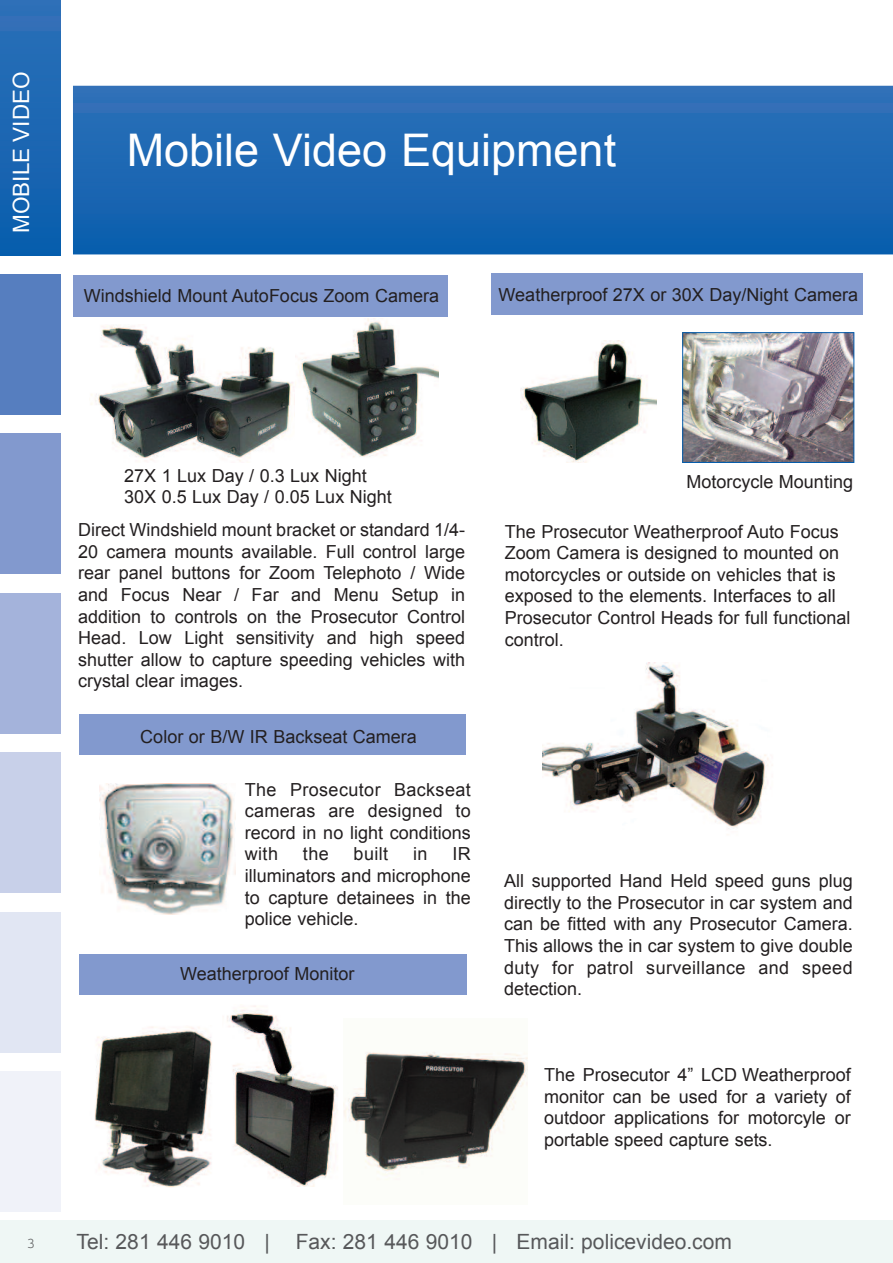
<style>
.page{position:relative;width:893px;height:1263px;background:#fff}
.page>*{position:absolute;margin:0;border:0;box-sizing:border-box;transform-origin:0 0}
.t1{font:45px "Arial";color:#fff}
.t2{font:22.5px "Arial";color:#fff}
.t3{font:21px "Arial";color:#57585a}
.t4{font:18px/21.6px "Arial";color:#231f20;text-align:justify}
.t5{font:15px "Courier";color:#57585a}
</style>
<div class="page">
<div style="left:79px;top:954px;width:388px;height:41px;background:#8299ce"></div>
<div style="left:79px;top:714px;width:387px;height:41px;background:#8299ce"></div>
<div style="left:492px;top:273px;width:371px;height:42px;background:#8299ce"></div>
<div style="left:73px;top:275px;width:375px;height:42px;background:#8299ce"></div>
<div style="left:0;top:1220px;width:61px;height:43px;background:#eff7f5"></div>
<div style="left:0;top:1071px;width:61px;height:141px;background:#f0f2f9"></div>
<div style="left:9px;top:1220px;width:884px;height:43px;background:#eff7f5"></div>
<div style="left:0;top:274px;width:61px;height:141px;background:#567ebf"></div>
<div style="left:0;top:434px;width:61px;height:140px;background:#8299ce"></div>
<div style="left:0;top:593px;width:61px;height:140px;background:#a4b3db"></div>
<div style="left:0;top:753px;width:61px;height:140px;background:#c8d0e9"></div>
<div style="left:0;top:912px;width:61px;height:140px;background:#e1e6f3"></div>
<div style="left:0;top:0;width:61px;height:255px;background:linear-gradient(to bottom,#2f70b8,#085ead)"></div>
<svg style="left:73px;top:85px;width:820px;height:170px;background:#1e68b3"></svg>
<img style="left:91px;top:326px;width:204px;height:136px">
<img style="left:295px;top:319px;width:143px;height:139px">
<img style="left:521px;top:341px;width:136px;height:122px">
<img style="left:99px;top:784px;width:137px;height:131px">
<img style="left:227px;top:1006px;width:111px;height:180px">
<img style="left:684px;top:334px;width:168px;height:127px">
<div style="left:682px;top:332px;width:172px;height:131px;border:1px solid #045dad"></div>
<img style="left:95px;top:1026px;width:117px;height:162px">
<img style="left:542px;top:662px;width:227px;height:167px">
<img style="left:343px;top:1051px;width:184px;height:129px">
<p class="t2" style="left:9px;top:233px;width:163px;rotate:-90deg">MOBILE VIDEO</p>
<h1 class="t1" style="left:127px;top:126px;width:491px">Mobile Video Equipment</h1>
<p class="t4" style="left:84px;top:285px;width:357px">Windshield Mount AutoFocus Zoom Camera</p>
<p class="t4" style="left:499px;top:284px;width:361px">Weatherproof 27X or 30X Day/Night Camera</p>
<p class="t4" style="left:124px;top:465px;width:269px">27X 1 Lux Day / 0.3 Lux Night<br>30X 0.5 Lux Day / 0.05 Lux Night</p>
<p class="t4" style="left:686px;top:471px;width:168px">Motorcycle Mounting</p>
<p class="t4" style="left:78px;top:519px;width:388px">Direct Windshield mount bracket or standard 1/4- 20 camera mounts available. Full control large rear panel buttons for Zoom Telephoto / Wide and Focus Near / Far and Menu Setup in addition to controls on the Prosecutor Control Head. Low Light sensitivity and high speed shutter allow to capture speeding vehicles with crystal clear images.</p>
<p class="t4" style="left:505px;top:520px;width:347px;text-align:left">The Prosecutor Weatherproof Auto Focus Zoom Camera is designed to mounted on motorcycles or outside on vehicles that is exposed to the elements. Interfaces to all Prosecutor Control Heads for full functional control.</p>
<p class="t4" style="left:140px;top:726px;width:278px">Color or B/W IR Backseat Camera</p>
<p class="t4" style="left:245px;top:778px;width:228px">The Prosecutor Backseat cameras are designed to record in no light conditions with</p>
<p class="t4" style="left:245px;top:843px;width:228px;text-indent:208px">IR illuminators and microphone to capture detainees in the police vehicle.</p>
<p class="t4" style="left:303px;top:843px;width:27px">the</p>
<p class="t4" style="left:354px;top:843px;width:36px">built</p>
<p class="t4" style="left:413px;top:843px;width:16px">in</p>
<p class="t4" style="left:180px;top:962px;width:176px">Weatherproof Monitor</p>
<p class="t4" style="left:504px;top:870px;width:350px">All supported Hand Held speed guns plug directly to the Prosecutor in car system and can be fitted with any Prosecutor Camera.<br>This allows the in car system to give double duty for patrol surveillance and speed detection.</p>
<p class="t4" style="left:544px;top:1064px;width:308px">The Prosecutor 4” LCD Weatherproof monitor can be used for a variety of outdoor applications for motorcyle or portable speed capture sets.</p>
<p class="t5" style="left:27px;top:1239px;width:10px">3</p>
<p class="t3" style="left:77px;top:1230px;width:657px">Tel: 281 446 9010 | Fax: 281 446 9010 | Email: policevideo.com</p>
</div>
